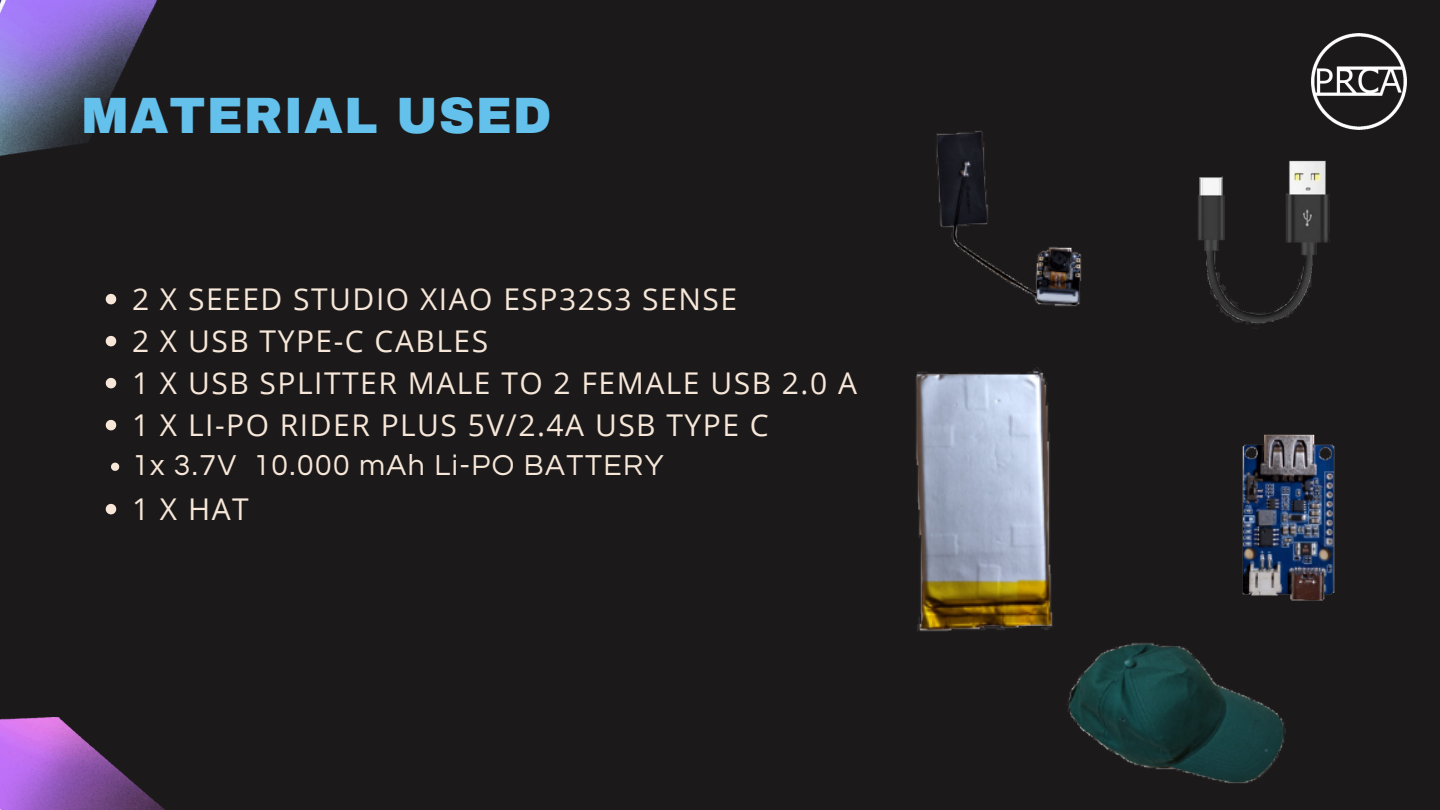
<style>
.page{position:relative;width:1440px;height:810px;background:#1c191a}
.page>*{position:absolute;margin:0;border:0;box-sizing:border-box;transform-origin:0 0}
.t1{font:900 50px "Archivo";letter-spacing:.02em;color:#63c1eb}
.t2{font:30px/42px "Open Sans";letter-spacing:.05em;color:#f6e7d8}
.t3{font:30px "Questrial";letter-spacing:.05em;color:#f6e7d8}
</style>
<div class="page">
<img style="left:1242px;top:434px;width:93px;height:167px">
<img style="left:915px;top:367px;width:138px;height:265px">
<svg style="left:106px;top:294px;width:10px;height:10px"></svg>
<svg style="left:106px;top:336px;width:10px;height:10px"></svg>
<svg style="left:106px;top:378px;width:10px;height:10px"></svg>
<svg style="left:106px;top:420px;width:10px;height:10px"></svg>
<svg style="left:111px;top:463px;width:8px;height:8px"></svg>
<svg style="left:106px;top:504px;width:10px;height:10px"></svg>
<img style="left:1198px;top:160px;width:132px;height:165px">
<img style="left:1067px;top:643px;width:219px;height:141px">
<img style="left:936px;top:131px;width:146px;height:176px">
<img style="left:1311px;top:33px;width:95px;height:96px">
<img style="left:0;top:717px;width:165px;height:93px">
<img style="left:0;top:0;width:158px;height:156px">
<p class="t1" style="left:82px;top:90px;width:472px">MATERIAL USED</p>
<p class="t2" style="left:132px;top:277px;width:726px">2 X SEEED STUDIO XIAO ESP32S3 SENSE<br>2 X USB TYPE-C CABLES<br>1 X USB SPLITTER MALE TO 2 FEMALE USB 2.0 A<br>1 X LI-PO RIDER PLUS 5V/2.4A USB TYPE C</p>
<p class="t3" style="left:132px;top:450px;width:533px">1x 3.7V 10.000 mAh Li-PO BATTERY</p>
<p class="t2" style="left:132px;top:487px;width:118px">1 X HAT</p>
</div>
